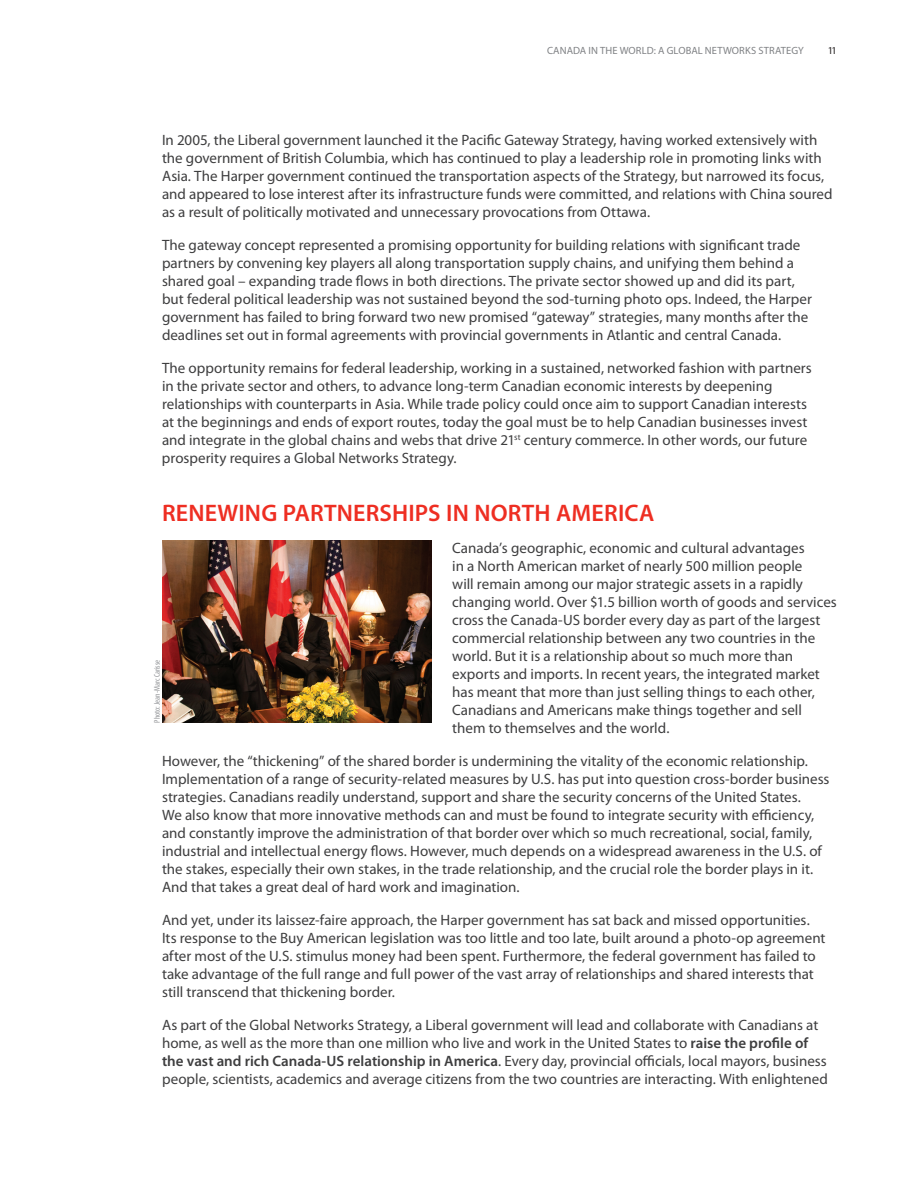
<style>
.page{position:relative;width:918px;height:1188px;background:#fff}
.page>*{position:absolute;margin:0;border:0;box-sizing:border-box;transform-origin:0 0}
.t1{font:600 24px "Myriad Pro";letter-spacing:.005em;color:#ee2e22}
.t2{font:15px/18px "Myriad Pro";color:#3e3e3f}
.t3{font:10.5px "Myriad Pro";letter-spacing:.01em;color:#808285}
.t4{font:10.5px "Myriad Pro";color:#231f20}
.t5{font:condensed 8.25px "Myriad Pro";color:#939598}
.s1{font-weight:600}
</style>
<div class="page">
<img style="left:162px;top:540px;width:270px;height:183px">
<p class="t3" style="left:547px;top:45px;width:258px">CANADA IN THE WORLD: A GLOBAL NETWORKS STRATEGY</p>
<p class="t4" style="left:827px;top:45px;width:11px">11</p>
<p class="t2" style="left:162px;top:131px;width:672px">In 2005, the Liberal government launched it the Pacific Gateway Strategy, having worked extensively with the government of British Columbia, which has continued to play a leadership role in promoting links with Asia. The Harper government continued the transportation aspects of the Strategy, but narrowed its focus, and appeared to lose interest after its infrastructure funds were committed, and relations with China soured as a result of politically motivated and unnecessary provocations from Ottawa.</p>
<p class="t2" style="left:162px;top:236px;width:651px">The gateway concept represented a promising opportunity for building relations with significant trade partners by convening key players all along transportation supply chains, and unifying them behind a shared goal – expanding trade flows in both directions. The private sector showed up and did its part, but federal political leadership was not sustained beyond the sod-turning photo ops. Indeed, the Harper government has failed to bring forward two new promised “gateway” strategies, many months after the deadlines set out in formal agreements with provincial governments in Atlantic and central Canada.</p>
<p class="t2" style="left:162px;top:359px;width:651px">The opportunity remains for federal leadership, working in a sustained, networked fashion with partners in the private sector and others, to advance long-term Canadian economic interests by deepening relationships with counterparts in Asia. While trade policy could once aim to support Canadian interests at the beginnings and ends of export routes, today the goal must be to help Canadian businesses invest and integrate in the global chains and webs that drive 21<sup>st</sup> century commerce. In other words, our future prosperity requires a Global Networks Strategy.</p>
<h1 class="t1" style="left:162px;top:500px;width:15px">RENE</h1>
<h1 class="t1" style="left:217px;top:500px;width:93px">WING PARTNERSH</h1>
<h1 class="t1" style="left:408px;top:500px;width:114px">IPS IN NORTH</h1>
<h1 class="t1" style="left:556px;top:500px;width:17px">AMER</h1>
<h1 class="t1" style="left:618px;top:500px;width:37px">ICA</h1>
<p class="t2" style="left:452px;top:539px;width:386px">Canada’s geographic, economic and cultural advantages<br>in a North American market of nearly 500 million people<br>will remain among our major strategic assets in a rapidly changing world. Over $1.5 billion worth of goods and services cross the Canada-US border every day as part of the largest commercial relationship between any two countries in the world. But it is a relationship about so much more than exports and imports. In recent years, the integrated market has meant that more than just selling things to each other, Canadians and Americans make things together and sell them to themselves and the world.</p>
<p class="t2" style="left:162px;top:752px;width:669px">However, the “thickening” of the shared border is undermining the vitality of the economic relationship.<br>Implementation of a range of security-related measures by U.S. has put into question cross-border business strategies. Canadians readily understand, support and share the security concerns of the United States.<br>We also know that more innovative methods can and must be found to integrate security with efficiency, and constantly improve the administration of that border over which so much recreational, social, family, industrial and intellectual energy flows. However, much depends on a widespread awareness in the U.S. of the stakes, especially their own stakes, in the trade relationship, and the crucial role the border plays in it.<br>And that takes a great deal of hard work and imagination.</p>
<p class="t2" style="left:162px;top:911px;width:665px">And yet, under its laissez-faire approach, the Harper government has sat back and missed opportunities.<br>Its response to the Buy American legislation was too little and too late, built around a photo-op agreement after most of the U.S. stimulus money had been spent. Furthermore, the federal government has failed to take advantage of the full range and full power of the vast array of relationships and shared interests that still transcend that thickening border.</p>
<p class="t2" style="left:162px;top:1016px;width:667px">As part of the Global Networks Strategy, a Liberal government will lead and collaborate with Canadians at home, as well as the more than one million who live and work in the United States to <span class="s1">raise the profile of the vast and rich Canada-US relationship in America</span>. Every day, provincial officials, local mayors, business people, scientists, academics and average citizens from the two countries are interacting. With enlightened</p>
<p class="t5" style="left:153px;top:723px;width:64px;rotate:-90deg">Photo: Jean-Marc Carisse</p>
</div>
